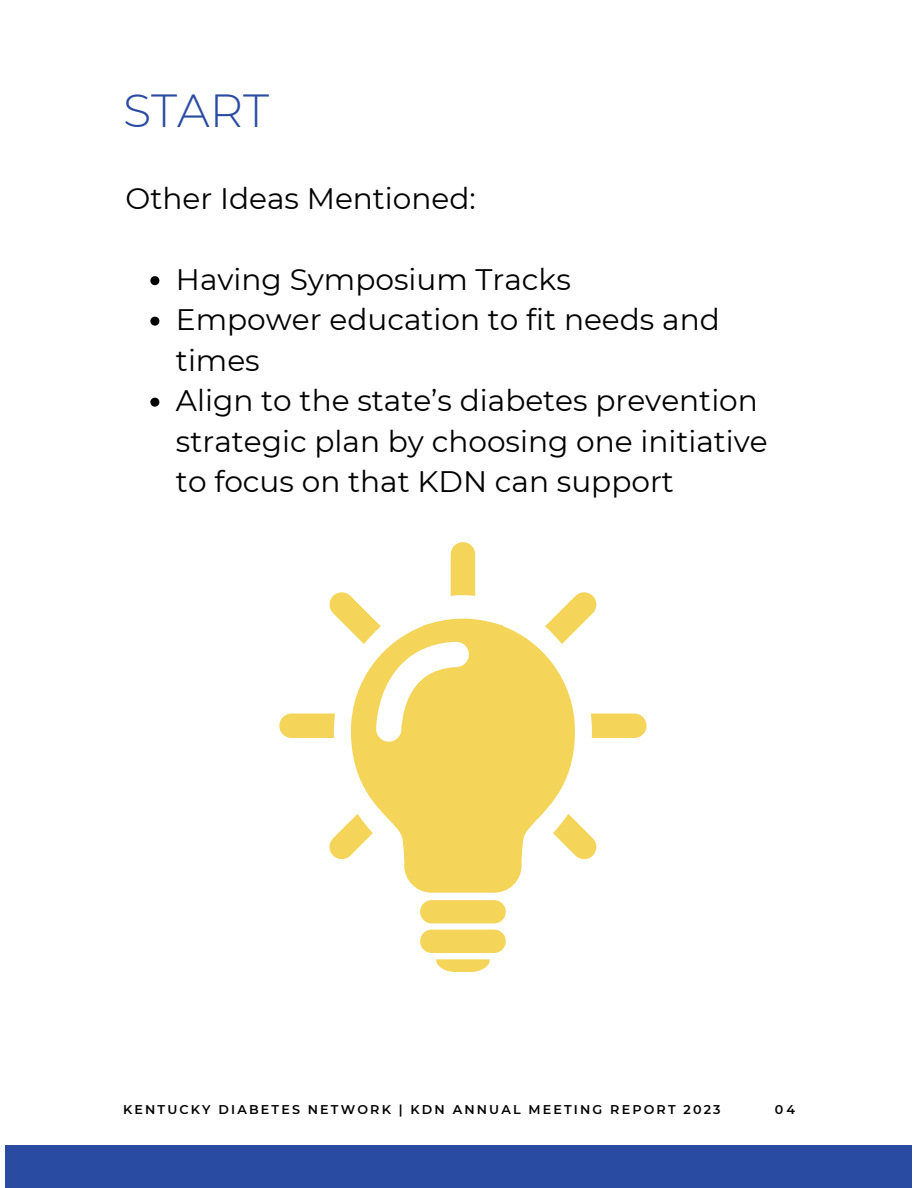
<style>
.page{position:relative;width:918px;height:1188px;background:#fff}
.page>*{position:absolute;margin:0;border:0;box-sizing:border-box;transform-origin:0 0}
.t1{font:300 46.35px "Montserrat";color:#294ba1}
.t2{font:29.7px/40.5px "Montserrat";color:#000001}
.t3{font:600 12.75px "Montserrat";letter-spacing:.17em;color:#000001}
</style>
<div class="page">
<div style="left:6px;top:1145px;width:906px;height:43px;background:#294ba1"></div>
<svg style="left:552px;top:592px;width:45px;height:39px"></svg>
<svg style="left:451px;top:542px;width:24px;height:54px"></svg>
<svg style="left:329px;top:592px;width:45px;height:39px"></svg>
<svg style="left:279px;top:714px;width:56px;height:24px"></svg>
<svg style="left:329px;top:820px;width:22px;height:40px"></svg>
<svg style="left:436px;top:959px;width:54px;height:13px"></svg>
<div style="left:420px;top:930px;width:86px;height:23px;background:#f4d559;border-radius:12px"></div>
<div style="left:420px;top:900px;width:86px;height:23px;background:#f4d559;border-radius:12px"></div>
<svg style="left:351px;top:619px;width:224px;height:274px;fill:#f4d559"></svg>
<svg style="left:553px;top:814px;width:44px;height:46px"></svg>
<svg style="left:591px;top:714px;width:55px;height:24px"></svg>
<svg style="left:150px;top:276px;width:9px;height:9px"></svg>
<svg style="left:150px;top:317px;width:9px;height:9px"></svg>
<svg style="left:150px;top:398px;width:9px;height:9px"></svg>
<p class="t1" style="left:123px;top:82px;width:148px">START</p>
<h1 class="t2" style="left:126px;top:178px;width:352px">Other Ideas Mentioned:</h1>
<h2 class="t2" style="left:176px;top:259px;width:396px">Having Symposium Tracks</h2>
<p class="t2" style="left:176px;top:299px;width:545px">Empower education to fit needs and times</p>
<p class="t2" style="left:176px;top:380px;width:593px">Align to the state’s diabetes prevention strategic plan by choosing one initiative to focus on that KDN can support</p>
<p class="t3" style="left:123px;top:1102px;width:599px">KENTUCKY DIABETES NETWORK | KDN ANNUAL MEETING REPORT 2023</p>
<p class="t3" style="left:775px;top:1102px;width:22px">04</p>
</div>
